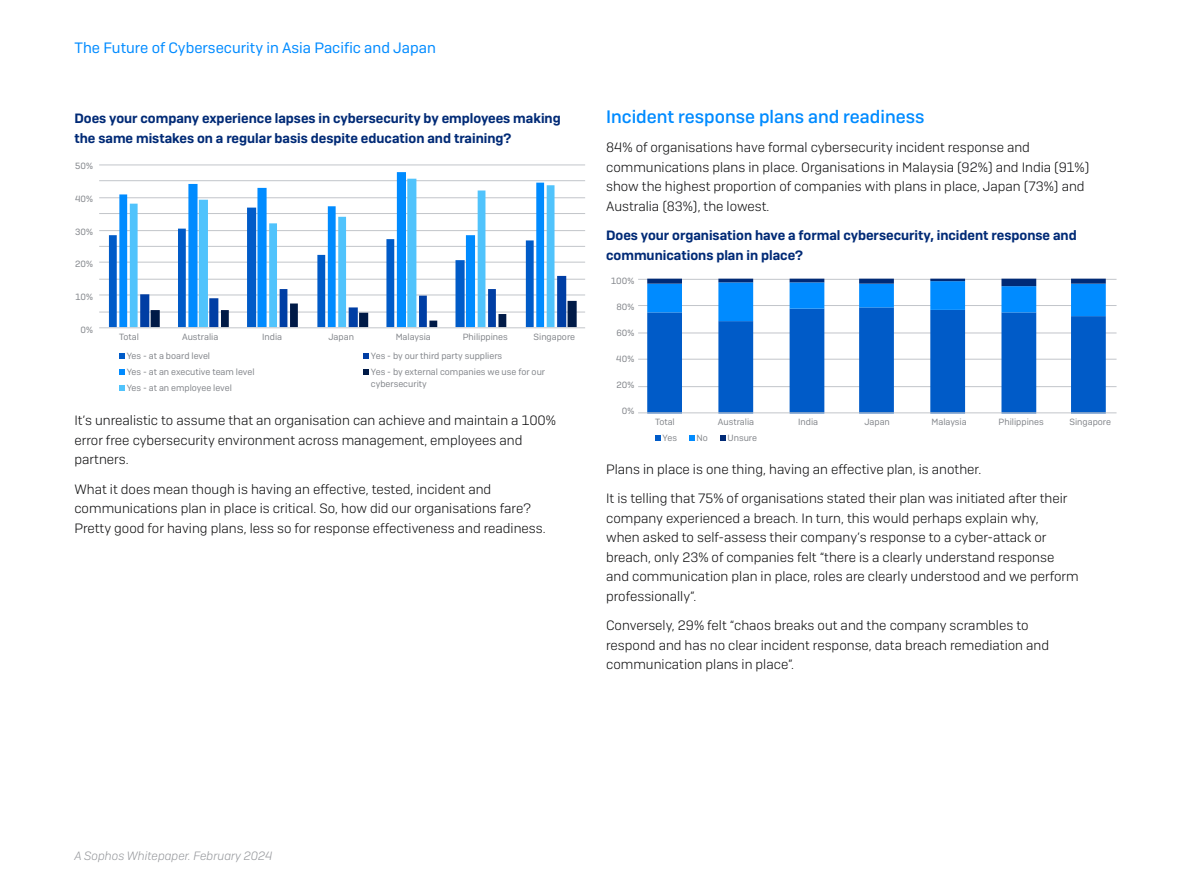
<style>
.page{position:relative;width:1191px;height:893px;background:#fff}
.page>*{position:absolute;margin:0;border:0;box-sizing:border-box;transform-origin:0 0}
.t1{font:500 18px "Sophos Sans";color:#008bff}
.t2{font:15px "Sophos Sans";color:#008bff}
.t3{font:300 13.5px/19.5px "Sophos Sans";color:#0d0d0e}
.t4{font:600 13.5px/19.5px "Sophos Sans";color:#002a76}
.t5{font:italic 300 12px "Sophos Sans";color:#96989c}
.t6{font:9px/16.2px "Sophos Sans";color:#83868b}
</style>
<div class="page">
<hr style="left:99px;top:165px;width:486px;height:1px;background:#c2c5ca">
<hr style="left:99px;top:180px;width:486px;height:1px;background:#c2c5ca">
<hr style="left:99px;top:198px;width:486px;height:1px;background:#c2c5ca">
<hr style="left:99px;top:213px;width:486px;height:1px;background:#c2c5ca">
<hr style="left:99px;top:230px;width:486px;height:1px;background:#c2c5ca">
<hr style="left:99px;top:246px;width:486px;height:1px;background:#c2c5ca">
<hr style="left:99px;top:262px;width:486px;height:1px;background:#c2c5ca">
<hr style="left:99px;top:279px;width:486px;height:1px;background:#c2c5ca">
<hr style="left:99px;top:295px;width:486px;height:1px;background:#c2c5ca">
<hr style="left:99px;top:312px;width:486px;height:1px;background:#c2c5ca">
<svg style="left:109px;top:235px;width:10px;height:92px"></svg>
<svg style="left:119px;top:172px;width:298px;height:155px"></svg>
<svg style="left:130px;top:179px;width:424px;height:148px"></svg>
<svg style="left:140px;top:276px;width:436px;height:51px"></svg>
<hr style="left:99px;top:328px;width:486px;height:1px;background:#c2c5ca">
<svg style="left:119px;top:353px;width:6px;height:6px"></svg>
<svg style="left:119px;top:369px;width:6px;height:6px"></svg>
<svg style="left:119px;top:385px;width:6px;height:6px"></svg>
<svg style="left:363px;top:353px;width:6px;height:6px"></svg>
<svg style="left:363px;top:369px;width:6px;height:6px"></svg>
<svg style="left:655px;top:435px;width:6px;height:6px"></svg>
<svg style="left:689px;top:435px;width:5px;height:6px"></svg>
<svg style="left:720px;top:435px;width:5px;height:6px"></svg>
<hr style="left:638px;top:279px;width:478px;height:1px;background:#c2c5ca">
<hr style="left:638px;top:305px;width:478px;height:1px;background:#c2c5ca">
<hr style="left:638px;top:333px;width:478px;height:1px;background:#c2c5ca">
<hr style="left:638px;top:359px;width:478px;height:1px;background:#c2c5ca">
<hr style="left:638px;top:386px;width:478px;height:1px;background:#c2c5ca">
<svg style="left:647px;top:321px;width:458px;height:92px;fill:#005bc8"></svg>
<svg style="left:647px;top:279px;width:458px;height:42px"></svg>
<hr style="left:638px;top:413px;width:478px;height:1px;background:#c2c5ca">
<p class="t2" style="left:74px;top:39px;width:363px">The Future of Cybersecurity in Asia Pacific and Japan</p>
<p class="t4" style="left:74px;top:109px;width:488px">Does your company experience lapses in cybersecurity by employees making the same mistakes on a regular basis despite education and training?</p>
<p class="t6" style="left:75px;top:158px;width:19px">50%</p>
<p class="t6" style="left:75px;top:190px;width:19px">40%</p>
<p class="t6" style="left:75px;top:223px;width:19px">30%</p>
<p class="t6" style="left:75px;top:256px;width:19px">20%</p>
<p class="t6" style="left:75px;top:289px;width:19px">10%</p>
<p class="t6" style="left:81px;top:322px;width:14px">0%</p>
<p class="t6" style="left:119px;top:329px;width:21px">Total</p>
<p class="t6" style="left:182px;top:329px;width:38px">Australia</p>
<p class="t6" style="left:262px;top:329px;width:22px">India</p>
<p class="t6" style="left:328px;top:329px;width:27px">Japan</p>
<p class="t6" style="left:396px;top:329px;width:37px">Malaysia</p>
<p class="t6" style="left:463px;top:329px;width:47px">Philippines</p>
<p class="t6" style="left:533px;top:329px;width:43px">Singapore</p>
<p class="t6" style="left:127px;top:347px;width:129px">Yes - at a board level<br>Yes - at an executive team level<br>Yes - at an employee level</p>
<p class="t6" style="left:371px;top:347px;width:176px">Yes - by our third party suppliers<br>Yes - by external companies we use for our</p>
<p class="t6" style="left:371px;top:376px;width:57px">cybersecurity</p>
<p class="t3" style="left:74px;top:411px;width:483px">It’s unrealistic to assume that an organisation can achieve and maintain a 100% error free cybersecurity environment across management, employees and partners.</p>
<p class="t3" style="left:74px;top:479px;width:471px">What it does mean though is having an effective, tested, incident and communications plan in place is critical. So, how did our organisations fare?<br>Pretty good for having plans, less so for response effectiveness and readiness.</p>
<h1 class="t1" style="left:606px;top:106px;width:320px">Incident response plans and readiness</h1>
<p class="t3" style="left:606px;top:138px;width:485px">84% of organisations have formal cybersecurity incident response and communications plans in place. Organisations in Malaysia (92%) and India (91%) show the highest proportion of companies with plans in place, Japan (73%) and Australia (83%), the lowest.</p>
<p class="t4" style="left:606px;top:226px;width:472px">Does your organisation have a formal cybersecurity, incident response and communications plan in place?</p>
<p class="t6" style="left:611px;top:273px;width:25px">100%</p>
<p class="t6" style="left:616px;top:299px;width:19px">80%</p>
<p class="t6" style="left:616px;top:325px;width:19px">60%</p>
<p class="t6" style="left:616px;top:351px;width:19px">40%</p>
<p class="t6" style="left:616px;top:376px;width:19px">20%</p>
<p class="t6" style="left:622px;top:402px;width:14px">0%</p>
<p class="t6" style="left:655px;top:413px;width:21px">Total</p>
<p class="t6" style="left:718px;top:413px;width:38px">Australia</p>
<p class="t6" style="left:798px;top:413px;width:22px">India</p>
<p class="t6" style="left:864px;top:413px;width:27px">Japan</p>
<p class="t6" style="left:931px;top:413px;width:37px">Malaysia</p>
<p class="t6" style="left:998px;top:413px;width:47px">Philippines</p>
<p class="t6" style="left:1069px;top:413px;width:43px">Singapore</p>
<p class="t6" style="left:662px;top:429px;width:16px">Yes</p>
<p class="t6" style="left:696px;top:429px;width:13px">No</p>
<p class="t6" style="left:727px;top:429px;width:31px">Unsure</p>
<p class="t3" style="left:606px;top:455px;width:463px;line-height:29.2px">Plans in place is one thing, having an effective plan, is another.<br>It is telling that 75% of organisations stated their plan was initiated after their</p>
<p class="t3" style="left:606px;top:508px;width:474px">company experienced a breach. In turn, this would perhaps explain why,<br>when asked to self-assess their company’s response to a cyber-attack or breach, only 23% of companies felt “there is a clearly understand response and communication plan in place, roles are clearly understood and we perform professionally”.</p>
<p class="t3" style="left:606px;top:615px;width:444px">Conversely, 29% felt “chaos breaks out and the company scrambles to respond and has no clear incident response, data breach remediation and communication plans in place”.</p>
<p class="t5" style="left:74px;top:848px;width:200px">A Sophos Whitepaper. February 2024</p>
</div>
